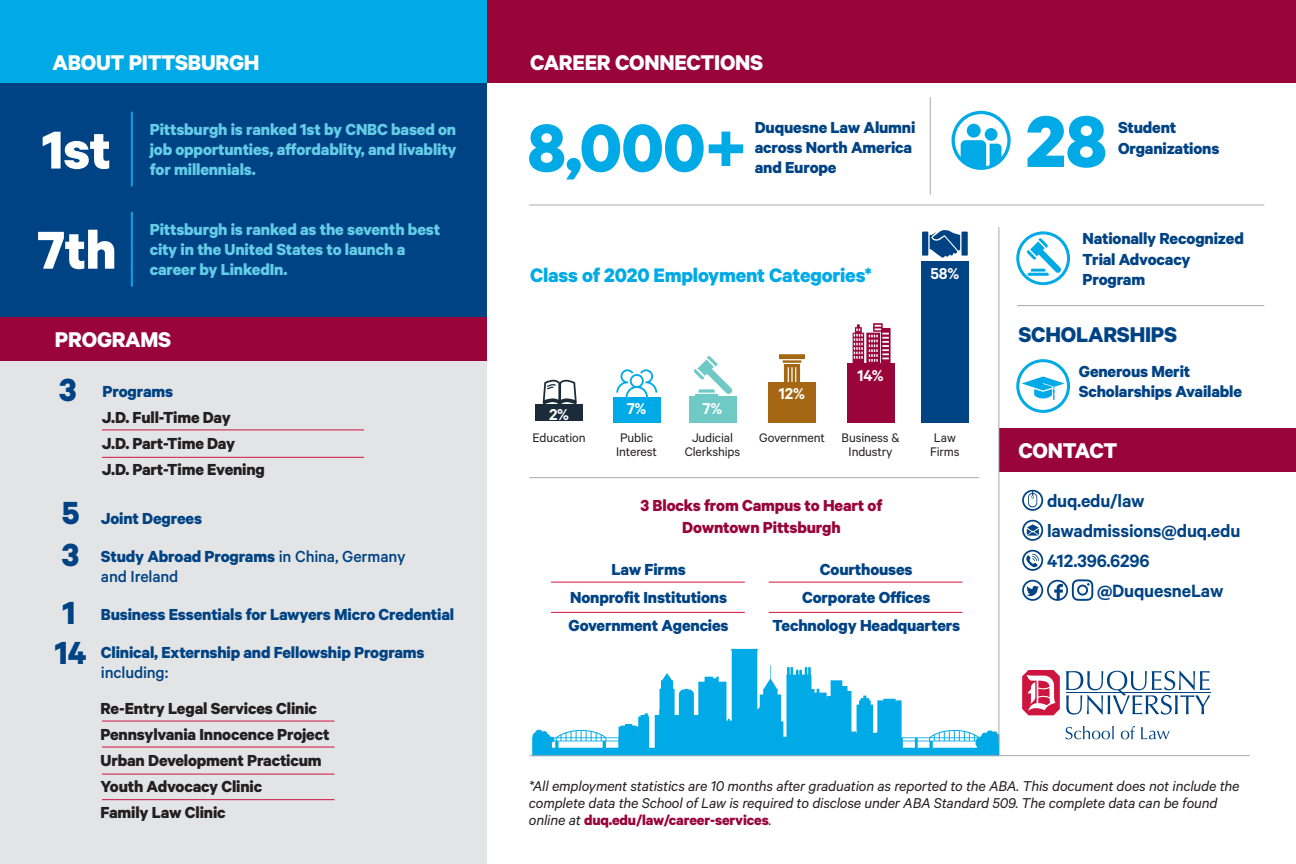
<style>
.page{position:relative;width:1296px;height:864px;background:#fff}
.page>*{position:absolute;margin:0;border:0;box-sizing:border-box;transform-origin:0 0}
.t1{font:700 82px "Calibre";color:#00aae7}
.t2{font:700 76px "Calibre";color:#00aae7}
.t3{font:700 60px "Calibre";letter-spacing:-.01em;color:#fff}
.t4{font:700 24px "Calibre";letter-spacing:-.01em;color:#fff}
.t5{font:700 24px "Calibre";letter-spacing:-.01em;color:#004384}
.t6{font:700 22px "Calibre";letter-spacing:-.01em;color:#00aae7}
.t7{font:600 20px/30px "Calibre";letter-spacing:-.01em;color:#004384}
.t8{font:700 18px/20.6px "Calibre";letter-spacing:-.01em;color:#004384}
.t9{font:700 18px/20px "Calibre";letter-spacing:-.01em;color:#65cce8;text-align:justify}
.t10{font:700 18px/26px "Calibre";letter-spacing:-.01em;color:#231f20}
.t11{font:700 18px/22px "Calibre";letter-spacing:-.01em;color:#990439;text-align:center}
.t12{font:500 18px "Calibre";letter-spacing:-.01em;color:#004384}
.t13{font:600 17.6px "Calibre";color:#fff}
.t14{font:italic 16px/17px "Calibre";letter-spacing:-.01em;color:#231f20}
.t15{font:14px/14px "Calibre";letter-spacing:-.01em;color:#231f20;text-align:center}
.s1{font-size:36px}
.s2{font-weight:500}
.s3{font-weight:700;font-style:normal;color:#990439}
</style>
<div class="page">
<svg style="left:532px;top:649px;width:467px;height:106px"></svg>
<div style="left:999px;top:429px;width:297px;height:43px;background:#990439"></div>
<div style="left:487px;top:0;width:809px;height:83px;background:#990439"></div>
<svg style="left:1027px;top:238px;width:34px;height:38px"></svg>
<div style="left:0;top:326px;width:487px;height:538px;background:#e3e4e5"></div>
<div style="left:0;top:83px;width:487px;height:254px;background:#004384"></div>
<svg style="left:1022px;top:490px;width:21px;height:21px"></svg>
<svg style="left:1022px;top:520px;width:21px;height:21px"></svg>
<svg style="left:1022px;top:550px;width:21px;height:21px"></svg>
<svg style="left:1022px;top:579px;width:71px;height:22px"></svg>
<hr style="left:998px;top:227px;width:1px;height:515px;background:#a7a9ac">
<hr style="left:930px;top:97px;width:1px;height:98px;background:#a7a9ac">
<hr style="left:529px;top:205px;width:735px;height:1px;background:#a7a9ac">
<hr style="left:1017px;top:305px;width:247px;height:1px;background:#a7a9ac">
<hr style="left:529px;top:477px;width:450px;height:1px;background:#a7a9ac">
<hr style="left:529px;top:755px;width:721px;height:1px;background:#a7a9ac">
<div style="left:689px;top:397px;width:47px;height:26px;background:#6fc9c5"></div>
<svg style="left:694px;top:356px;width:38px;height:41px"></svg>
<div style="left:768px;top:382px;width:48px;height:41px;background:#a56713"></div>
<svg style="left:779px;top:354px;width:26px;height:28px"></svg>
<div style="left:921px;top:261px;width:48px;height:162px;background:#004384"></div>
<svg style="left:922px;top:230px;width:46px;height:28px"></svg>
<div style="left:847px;top:364px;width:47px;height:59px;background:#990439"></div>
<svg style="left:853px;top:323px;width:38px;height:41px"></svg>
<div style="left:613px;top:397px;width:47px;height:26px;background:#00aae7"></div>
<svg style="left:616px;top:369px;width:41px;height:28px"></svg>
<div style="left:535px;top:405px;width:48px;height:16px;background:#1c2b3a"></div>
<svg style="left:543px;top:380px;width:34px;height:25px"></svg>
<svg style="left:1022px;top:670px;width:38px;height:45px"></svg>
<hr style="left:1066px;top:693px;width:145px;height:1px;background:#004384">
<svg style="left:1066px;top:671px;width:144px;height:44px"></svg>
<svg style="left:1065px;top:726px;width:105px;height:13px"></svg>
<div style="left:1016px;top:359px;width:54px;height:54px;border:3px solid #00aae7;border-radius:50%"></div>
<div style="left:1016px;top:231px;width:54px;height:54px;border:3px solid #00aae7;border-radius:50%"></div>
<div style="left:952px;top:111px;width:59px;height:59px;border:3px solid #00aae7;border-radius:50%"></div>
<hr style="left:102px;top:429px;width:262px;height:1px;background:#ce153f">
<hr style="left:102px;top:457px;width:262px;height:1px;background:#ce153f">
<hr style="left:102px;top:721px;width:233px;height:1px;background:#ce153f">
<hr style="left:102px;top:747px;width:233px;height:1px;background:#ce153f">
<hr style="left:102px;top:774px;width:233px;height:1px;background:#ce153f">
<hr style="left:102px;top:799px;width:233px;height:1px;background:#ce153f">
<hr style="left:551px;top:582px;width:194px;height:1px;background:#ce153f">
<hr style="left:551px;top:612px;width:194px;height:1px;background:#ce153f">
<hr style="left:769px;top:582px;width:193px;height:1px;background:#ce153f">
<hr style="left:769px;top:612px;width:193px;height:1px;background:#ce153f">
<svg style="left:961px;top:140px;width:41px;height:28px"></svg>
<div style="left:967px;top:124px;width:14px;height:14px;background:#00aae7;border-radius:50%"></div>
<div style="left:985px;top:128px;width:12px;height:13px;background:#00aae7;border-radius:50%"></div>
<div style="left:0;top:0;width:487px;height:83px;background:#00aae7"></div>
<div style="left:0;top:318px;width:487px;height:43px;background:#990439"></div>
<svg style="left:1022px;top:377px;width:42px;height:23px"></svg>
<hr style="left:131px;top:112px;width:2px;height:74px;background:#00aae7">
<hr style="left:131px;top:212px;width:2px;height:75px;background:#00aae7">
<h3 class="t4" style="left:52px;top:47px;width:208px">ABOUT PITTSBURGH</h3>
<h3 class="t3" style="left:42px;top:113px;width:71px">1st</h3>
<p class="t9" style="left:150px;top:119px;width:308px">Pittsburgh is ranked 1st by CNBC based on job opportunties, affordablity, and livablity for millennials.</p>
<h3 class="t3" style="left:37px;top:213px;width:81px">7th</h3>
<p class="t9" style="left:150px;top:219px;width:292px;text-align:left">Pittsburgh is ranked as the seventh best city in the United States to launch a career by LinkedIn.</p>
<h3 class="t4" style="left:55px;top:325px;width:118px">PROGRAMS</h3>
<p class="t8" style="left:59px;top:381px;width:115px"><span class="s1">3</span> Programs</p>
<p class="t10" style="left:102px;top:404px;width:165px">J.D. Full-Time Day<br>J.D. Part-Time Day<br>J.D. Part-Time Evening</p>
<p class="t8" style="left:62px;top:498px;width:345px;line-height:38px"><span class="s1">5</span> Joint Degrees<br><span class="s1">3</span> Study Abroad Programs <span class="s2">in China, Germany</span></p>
<p class="t12" style="left:101px;top:566px;width:79px">and Ireland</p>
<p class="t8" style="left:63px;top:603px;width:393px"><span class="s1">1</span> Business Essentials for Lawyers Micro Credential</p>
<p class="t8" style="left:55px;top:641px;width:371px"><span class="s1">14</span> Clinical, Externship and Fellowship Programs</p>
<p class="t12" style="left:101px;top:662px;width:69px">including:</p>
<p class="t10" style="left:101px;top:695px;width:231px">Re-Entry Legal Services Clinic<br>Pennsylvania Innocence Project<br>Urban Development Practicum<br>Youth Advocacy Clinic<br>Family Law Clinic</p>
<h3 class="t4" style="left:530px;top:47px;width:235px">CAREER CONNECTIONS</h3>
<h2 class="t2" style="left:527px;top:101px;width:221px">8,000+</h2>
<h1 class="t1" style="left:1026px;top:91px;width:83px">28</h1>
<p class="t8" style="left:755px;top:117px;width:162px;line-height:20px">Duquesne Law Alumni across North America and Europe</p>
<p class="t8" style="left:1118px;top:117px;width:103px">Student<br>Organizations</p>
<p class="t6" style="left:530px;top:261px;width:344px">Class of 2020 Employment Categories*</p>
<p class="t13" style="left:930px;top:263px;width:30px">58%</p>
<p class="t13" style="left:779px;top:383px;width:28px">12%</p>
<p class="t13" style="left:858px;top:365px;width:28px">14%</p>
<p class="t13" style="left:703px;top:398px;width:21px">7%</p>
<p class="t15" style="left:685px;top:430px;width:57px">Judicial<br>Clerkships</p>
<p class="t13" style="left:549px;top:404px;width:22px">2%</p>
<p class="t13" style="left:627px;top:398px;width:21px">7%</p>
<p class="t15" style="left:532px;top:430px;width:55px">Education</p>
<p class="t15" style="left:930px;top:430px;width:31px;text-align:left">Law<br>Firms</p>
<p class="t15" style="left:620px;top:430px;width:34px">Public</p>
<p class="t15" style="left:759px;top:430px;width:67px">Government</p>
<p class="t15" style="left:616px;top:444px;width:42px">Interest</p>
<p class="t15" style="left:842px;top:430px;width:59px">Business &amp;<br>Industry</p>
<p class="t11" style="left:641px;top:493px;width:243px">3 Blocks from Campus to Heart of<br>Downtown Pittsburgh</p>
<p class="t8" style="left:569px;top:555px;width:162px;line-height:28px;text-align:center">Law Firms<br>Nonprofit Institutions<br>Government Agencies</p>
<p class="t8" style="left:772px;top:555px;width:189px;line-height:28px;text-align:center">Courthouses<br>Corporate Offices<br>Technology Headquarters</p>
<p class="t8" style="left:1083px;top:228px;width:163px">Nationally Recognized<br>Trial Advocacy<br>Program</p>
<h3 class="t5" style="left:1018px;top:320px;width:160px">SCHOLARSHIPS</h3>
<p class="t8" style="left:1079px;top:360px;width:165px">Generous Merit<br>Scholarships Available</p>
<h3 class="t4" style="left:1018px;top:436px;width:100px">CONTACT</h3>
<p class="t7" style="left:1047px;top:485px;width:195px">duq.edu/law lawadmissions@duq.edu<br>412.396.6296</p>
<p class="t7" style="left:1097px;top:575px;width:128px">@DuquesneLaw</p>
<p class="t14" style="left:529px;top:777px;width:712px">*All employment statistics are 10 months after graduation as reported to the ABA. This document does not include the complete data the School of Law is required to disclose under ABA Standard 509. The complete data can be found online at <span class="s3">duq.edu/law/career-services</span>.</p>
</div>
